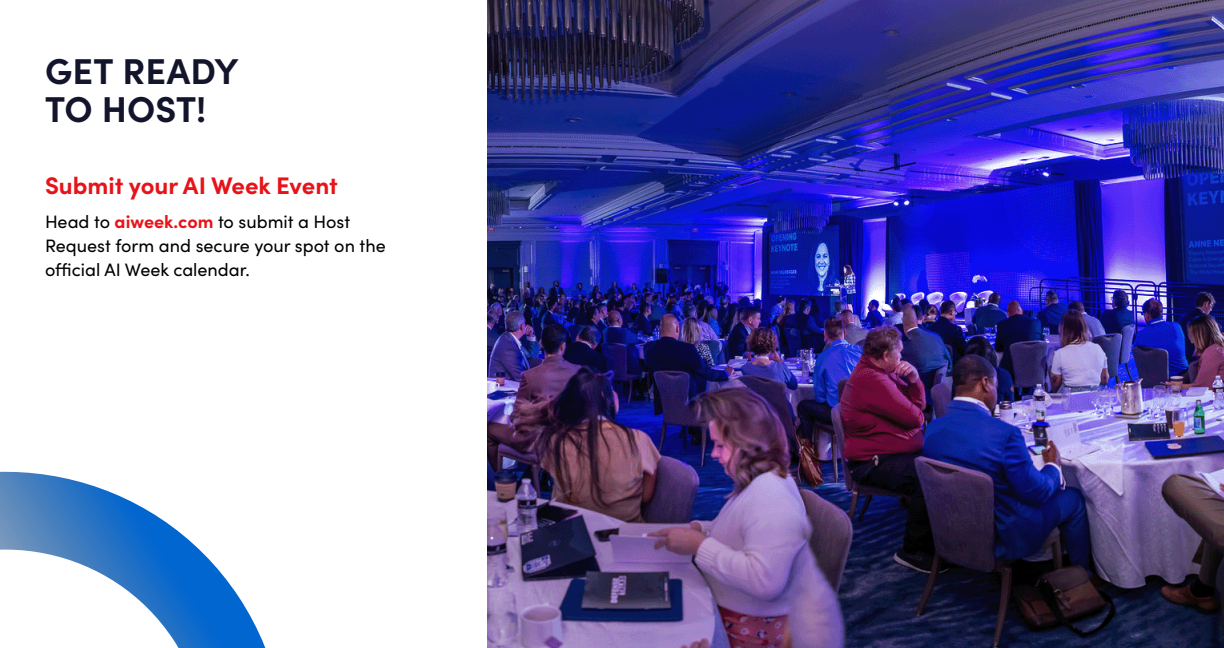
<style>
.page{position:relative;width:1224px;height:648px;background:#fff}
.page>*{position:absolute;margin:0;border:0;box-sizing:border-box;transform-origin:0 0}
.t1{font:700 36px/38px "Sofia Pro";color:#13152c}
.t2{font:700 24px "Sofia Pro";color:#e71319}
.t3{font:18px/24px "Sofia Pro";color:#000}
.s1{font-weight:700;color:#e71319}
</style>
<div class="page">
<svg style="left:0;top:471px;width:266px;height:177px"></svg>
<img style="left:488px;top:0;width:736px;height:648px">
<h1 class="t1" style="left:45px;top:50px;width:195px">GET READY<br>TO HOST!</h1>
<h2 class="t2" style="left:45px;top:167px;width:294px">Submit your AI Week Event</h2>
<p class="t3" style="left:45px;top:209px;width:342px">Head to <span class="s1">aiweek.com</span> to submit a Host<br>Request form and secure your spot on the official AI Week calendar.</p>
</div>
